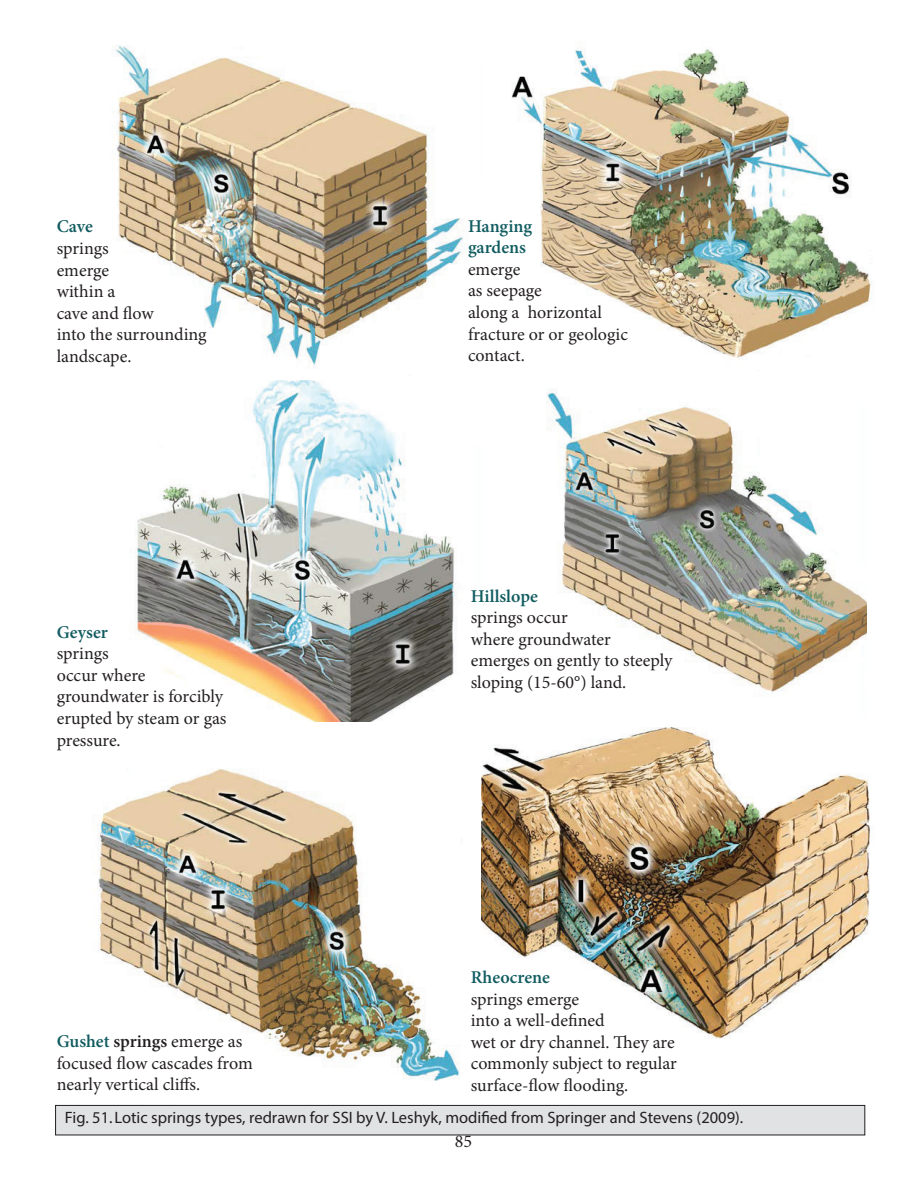
<style>
.page{position:relative;width:918px;height:1188px;background:#fff}
.page>*{position:absolute;margin:0;border:0;box-sizing:border-box;transform-origin:0 0}
.t1{font:18px/21.6px "Minion Pro";color:#231f20}
.t2{font:600 18px/21.6px "Minion Pro";color:#115c60}
.t3{font:16.5px "Myriad Pro";color:#231f20}
.s1{font-weight:600;color:#115c60}
.s2{font-weight:600}
</style>
<div class="page">
<img style="left:481px;top:728px;width:389px;height:311px">
<img style="left:546px;top:389px;width:321px;height:303px">
<img style="left:135px;top:380px;width:349px;height:375px">
<img style="left:97px;top:722px;width:384px;height:359px">
<img style="left:113px;top:45px;width:350px;height:321px">
<img style="left:511px;top:47px;width:360px;height:312px">
<div style="left:56px;top:1105px;width:809px;height:30px;background:#e1e2e4"></div>
<div style="left:55px;top:1105px;width:810px;height:30px;border:1px solid #231f20"></div>
<p class="t2" style="left:57px;top:217px;width:38px">Cave</p>
<p class="t1" style="left:57px;top:239px;width:151px">springs<br>emerge<br>within a<br>cave and flow<br>into the surrounding landscape.</p>
<p class="t2" style="left:57px;top:622px;width:53px">Geyser</p>
<p class="t1" style="left:57px;top:644px;width:171px">springs<br>occur where groundwater is forcibly erupted by steam or gas pressure.</p>
<p class="t1" style="left:57px;top:1032px;width:198px"><span class="s1">Gushet</span> <span class="s2">springs</span> emerge as focused flow cascades from nearly vertical cliffs.</p>
<p class="t2" style="left:468px;top:216px;width:66px">Hanging gardens</p>
<p class="t1" style="left:468px;top:260px;width:162px">emerge<br>as seepage<br>along a horizontal fracture or or geologic contact.</p>
<p class="t2" style="left:471px;top:587px;width:69px">Hillslope</p>
<p class="t1" style="left:471px;top:608px;width:203px">springs occur<br>where groundwater emerges on gently to steeply sloping (15-60°) land.</p>
<p class="t2" style="left:471px;top:968px;width:81px">Rheocrene</p>
<p class="t1" style="left:471px;top:990px;width:208px">springs emerge<br>into a well-defined<br>wet or dry channel. They are commonly subject to regular surface-flow flooding.</p>
<p class="t3" style="left:65px;top:1111px;width:680px">Fig. 51. Lotic springs types, redrawn for SSI by V. Leshyk, modified from Springer and Stevens (2009).</p>
<p class="t1" style="left:455px;top:1132px;width:19px">85</p>
</div>
